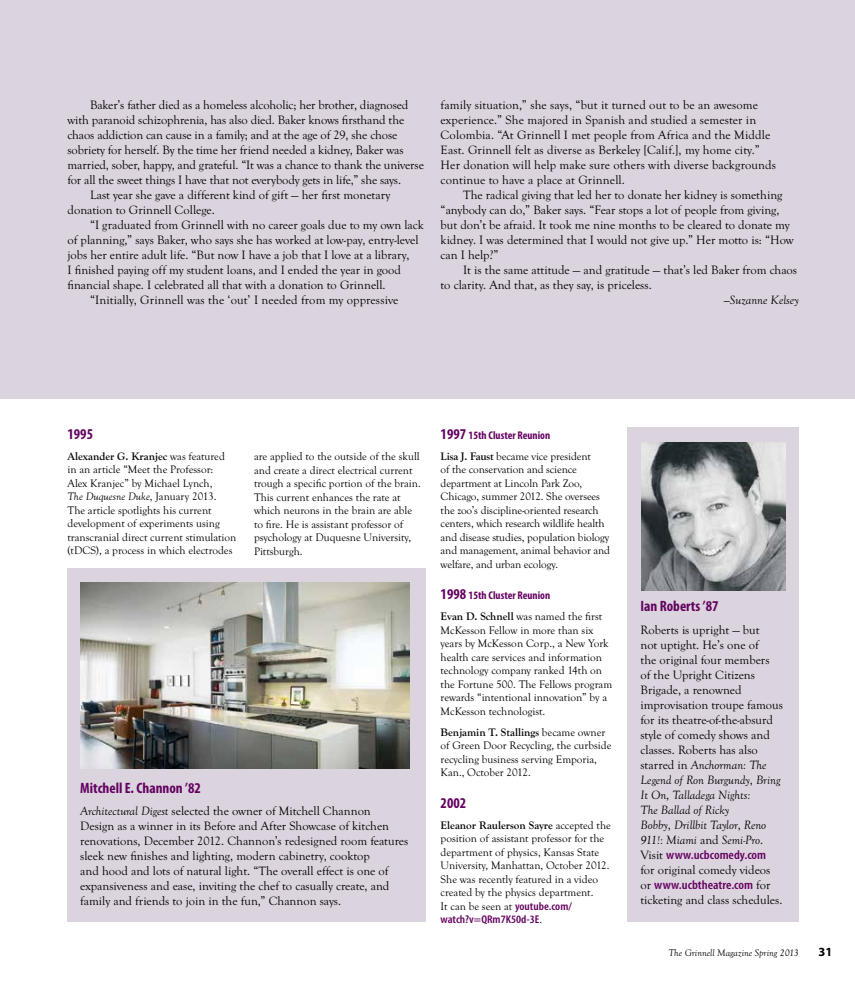
<style>
.page{position:relative;width:855px;height:990px;background:#fff}
.page>*{position:absolute;margin:0;border:0;box-sizing:border-box;transform-origin:0 0}
.t1{font:700 condensed 15px "Myriad Pro";color:#640360}
.t2{font:12.5px/15px "Goudy Old Sty T";color:#000}
.t3{font:italic 12.5px "Goudy Old Sty T";color:#000}
.t4{font:700 12.5px "Myriad Pro";color:#000}
.t5{font:11.25px/13.5px "Goudy Old Sty T";color:#000}
.t6{font:700 condensed 11.25px "Myriad Pro";color:#640360}
.t7{font:italic 10px "Goudy Old Sty T";color:#000}
.s1{font-weight:700}
.s2{font-style:italic}
.s3{font-size:15px}
.s4{font-family:"Myriad Pro";font-weight:600;font-stretch:condensed;color:#640360}
</style>
<div class="page">
<div style="left:68px;top:569px;width:358px;height:353px;background:#dbd3de"></div>
<div style="left:0;top:0;width:855px;height:398px;background:#dbd3de"></div>
<div style="left:627px;top:428px;width:172px;height:494px;background:#dbd3de"></div>
<img style="left:642px;top:442px;width:143px;height:149px">
<img style="left:80px;top:583px;width:329px;height:186px">
<p class="t2" style="left:68px;top:98px;width:358px;text-indent:22px">Baker’s father died as a homeless alcoholic; her brother, diagnosed with paranoid schizophrenia, has also died. Baker knows frsthand the chaos addiction can cause in a family; and at the age of 29, she chose sobriety for herself. By the time her friend needed a kidney, Baker was married, sober, happy, and grateful. “It was a chance to thank the universe for all the sweet things I have that not everybody gets in life,” she says.</p>
<p class="t2" style="left:68px;top:188px;width:324px;text-indent:22px">Last year she gave a different kind of gift — her frst monetary donation to Grinnell College.</p>
<p class="t2" style="left:68px;top:218px;width:358px;text-indent:22px">“I graduated from Grinnell with no career goals due to my own lack of planning,” says Baker, who says she has worked at low-pay, entry-level jobs her entire adult life. “But now I have a job that I love at a library,<br>I fnished paying off my student loans, and I ended the year in good fnancial shape. I celebrated all that with a donation to Grinnell.</p>
<p class="t2" style="left:90px;top:293px;width:310px">“Initially, Grinnell was the ‘out’ I needed from my oppressive</p>
<p class="t2" style="left:441px;top:98px;width:337px">family situation,” she says, “but it turned out to be an awesome experience.” She majored in Spanish and studied a semester in Colombia. “At Grinnell I met people from Africa and the Middle East. Grinnell felt as diverse as Berkeley [Calif.], my home city.” Her donation will help make sure others with diverse backgrounds continue to have a place at Grinnell.</p>
<p class="t2" style="left:441px;top:188px;width:355px;text-indent:22px">The radical giving that led her to donate her kidney is something “anybody can do,” Baker says. “Fear stops a lot of people from giving, but don’t be afraid. It took me nine months to be cleared to donate my kidney. I was determined that I would not give up.” Her motto is: “How can I help?”</p>
<p class="t2" style="left:441px;top:263px;width:358px;text-indent:22px">It is the same attitude — and gratitude — that’s led Baker from chaos to clarity. And that, as they say, is priceless.</p>
<p class="t3" style="left:724px;top:294px;width:76px">—Suzanne Kelsey</p>
<p class="t1" style="left:68px;top:424px;width:27px">1995</p>
<p class="t5" style="left:68px;top:449px;width:170px"><span class="s1">Alexander G. Kranjec</span> was featured in an article “Meet the Professor:<br>Alex Kranjec” by Michael Lynch,<br><span class="s2">The Duquesne Duke</span>, January 2013.<br>The article spotlights his current development of experiments using transcranial direct current stimulation (tDCS), a process in which electrodes</p>
<p class="t5" style="left:254px;top:450px;width:168px">are applied to the outside of the skull and create a direct electrical current trough a specifc portion of the brain.<br>This current enhances the rate at which neurons in the brain are able to fre. He is assistant professor of psychology at Duquesne University, Pittsburgh.</p>
<p class="t1" style="left:80px;top:779px;width:122px">Mitchell E. Channon ’82</p>
<p class="t2" style="left:80px;top:804px;width:330px"><span class="s2">Architectural Digest</span> selected the owner of Mitchell Channon<br>Design as a winner in its Before and After Showcase of kitchen renovations, December 2012. Channon’s redesigned room features sleek new fnishes and lighting, modern cabinetry, cooktop<br>and hood and lots of natural light. “The overall effect is one of expansiveness and ease, inviting the chef to casually create, and family and friends to join in the fun,” Channon says.</p>
<h5 class="t6" style="left:441px;top:428px;width:111px"><span class="s3">1997</span> 15th Cluster Reunion</h5>
<p class="t5" style="left:441px;top:450px;width:171px"><span class="s1">Lisa J. Faust</span> became vice president<br>of the conservation and science department at Lincoln Park Zoo, Chicago, summer 2012. She oversees the zoo’s discipline-oriented research centers, which research wildlife health and disease studies, population biology and management, animal behavior and welfare, and urban ecology.</p>
<h5 class="t6" style="left:441px;top:589px;width:111px"><span class="s3">1998</span> 15th Cluster Reunion</h5>
<p class="t5" style="left:441px;top:610px;width:173px"><span class="s1">Evan D. Schnell</span> was named the frst McKesson Fellow in more than six years by McKesson Corp., a New York health care services and information technology company ranked 14th on the Fortune 500. The Fellows program rewards “intentional innovation” by a McKesson technologist.</p>
<p class="t5" style="left:441px;top:726px;width:172px"><span class="s1">Benjamin T. Stallings</span> became owner of Green Door Recycling, the curbside recycling business serving Emporia,<br>Kan., October 2012.</p>
<p class="t1" style="left:441px;top:794px;width:27px">2002</p>
<p class="t5" style="left:441px;top:819px;width:172px"><span class="s1">Eleanor Raulerson Sayre</span> accepted the position of assistant professor for the department of physics, Kansas State University, Manhattan, October 2012.<br>She was recently featured in a video created by the physics department.<br>It can be seen at <span class="s4">youtube.com/ watch?v=QRm7K50d-3E</span>.</p>
<p class="t1" style="left:641px;top:597px;width:79px">Ian Roberts ’87</p>
<p class="t2" style="left:641px;top:622px;width:144px">Roberts is upright — but<br>not uptight. He’s one of<br>the original four members of the Upright Citizens<br>Brigade, a renowned improvisation troupe famous for its theatre-of-the-absurd style of comedy shows and classes. Roberts has also starred in <span class="s2">Anchorman: The<br>Legend of Ron Burgundy</span>, <span class="s2">Bring<br>It On</span>, <span class="s2">Talladega Nights:<br>The Ballad of Ricky<br>Bobby</span>, <span class="s2">Drillbit Taylor</span>, <span class="s2">Reno<br>911!: Miami</span> and <span class="s2">Semi-Pro</span>.<br>Visit <span class="s4">www.ucbcomedy.com </span>for original comedy videos or <span class="s4">www.ucbtheatre.com</span> for ticketing and class schedules.</p>
<p class="t7" style="left:669px;top:947px;width:132px">The Grinnell Magazine Spring 2013</p>
<p class="t4" style="left:819px;top:943px;width:15px">31</p>
</div>
